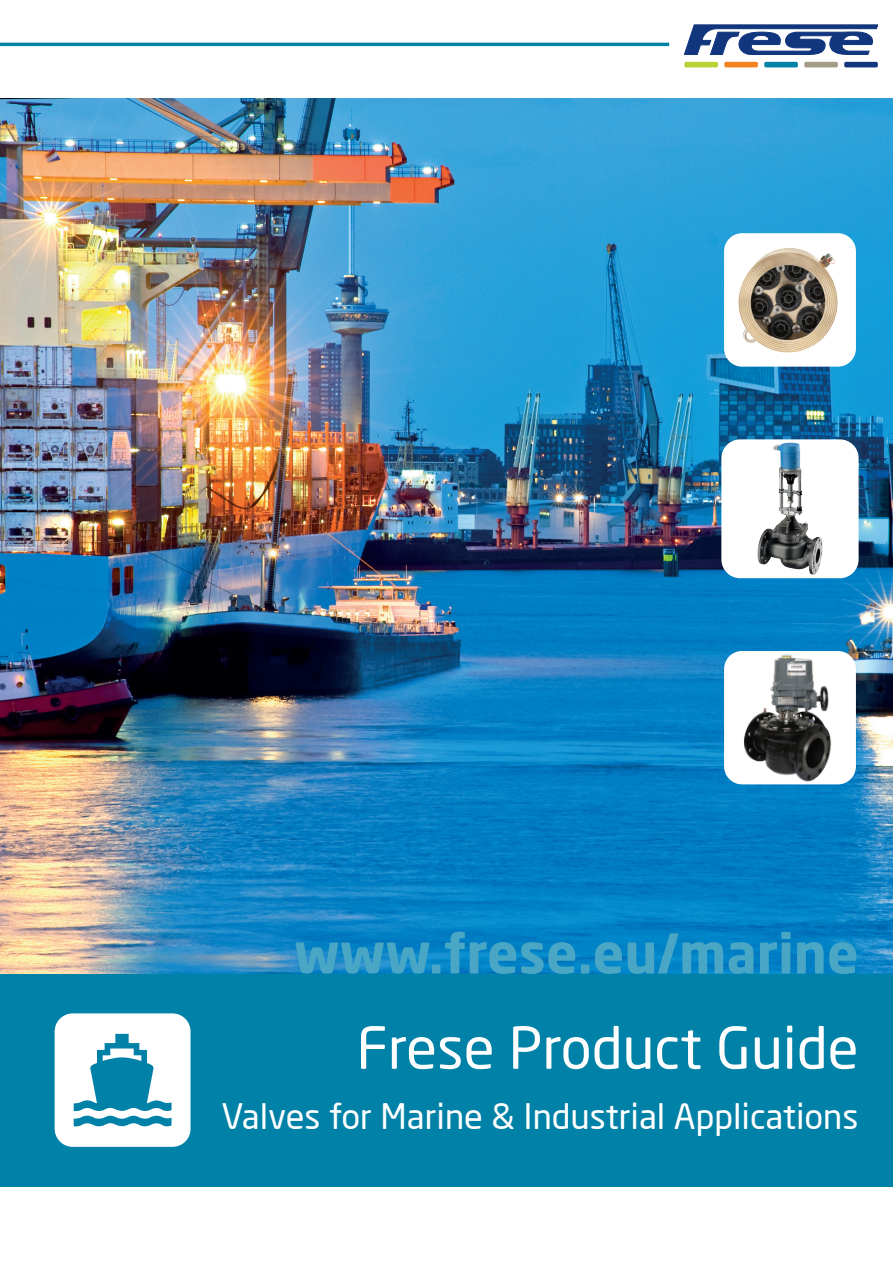
<style>
.page{position:relative;width:893px;height:1263px;background:#fff}
.page>*{position:absolute;margin:0;border:0;box-sizing:border-box;transform-origin:0 0}
.Overskrift{font:57px "Neo Sans";color:#fff}
.t1{font:700 54px "Neo Sans";color:#49a6c4}
.Overskrift-2{font:34.5px "Neo Sans";color:#fff}
</style>
<div class="page">
<div style="left:684px;top:62px;width:34px;height:5px;background:#b5d334;border-radius:2px"></div>
<div style="left:724px;top:62px;width:34px;height:5px;background:#f58220;border-radius:2px"></div>
<div style="left:764px;top:62px;width:34px;height:5px;background:#0081a7;border-radius:2px"></div>
<div style="left:804px;top:62px;width:34px;height:5px;background:#a49c87;border-radius:2px"></div>
<div style="left:844px;top:62px;width:34px;height:5px;background:#11367e;border-radius:2px"></div>
<svg style="left:684px;top:25px;width:194px;height:30px"></svg>
<img style="left:0;top:99px;width:893px;height:875px">
<div style="left:0;top:974px;width:893px;height:212px;background:#0081a7"></div>
<hr style="left:0;top:43px;width:669px;height:3px;background:#0081a7">
<div style="left:724px;top:233px;width:132px;height:134px;background:#fff;border-radius:18px"></div>
<img style="left:738px;top:248px;width:100px;height:105px">
<div style="left:721px;top:439px;width:138px;height:139px;background:#fff;border-radius:19px"></div>
<img style="left:755px;top:439px;width:70px;height:136px">
<div style="left:724px;top:651px;width:132px;height:133px;background:#fff;border-radius:18px"></div>
<img style="left:738px;top:651px;width:104px;height:131px">
<div style="left:55px;top:1013px;width:136px;height:134px;background:#fff;border-radius:18px"></div>
<svg style="left:74px;top:1034px;width:98px;height:92px"></svg>
<p class="t1" style="left:294px;top:919px;width:566px">www.frese.eu/marine</p>
<p class="Overskrift" style="left:357px;top:1013px;width:504px">Frese Product Guide</p>
<p class="Overskrift-2" style="left:221px;top:1095px;width:639px">Valves for Marine &amp; Industrial Applications</p>
</div>
